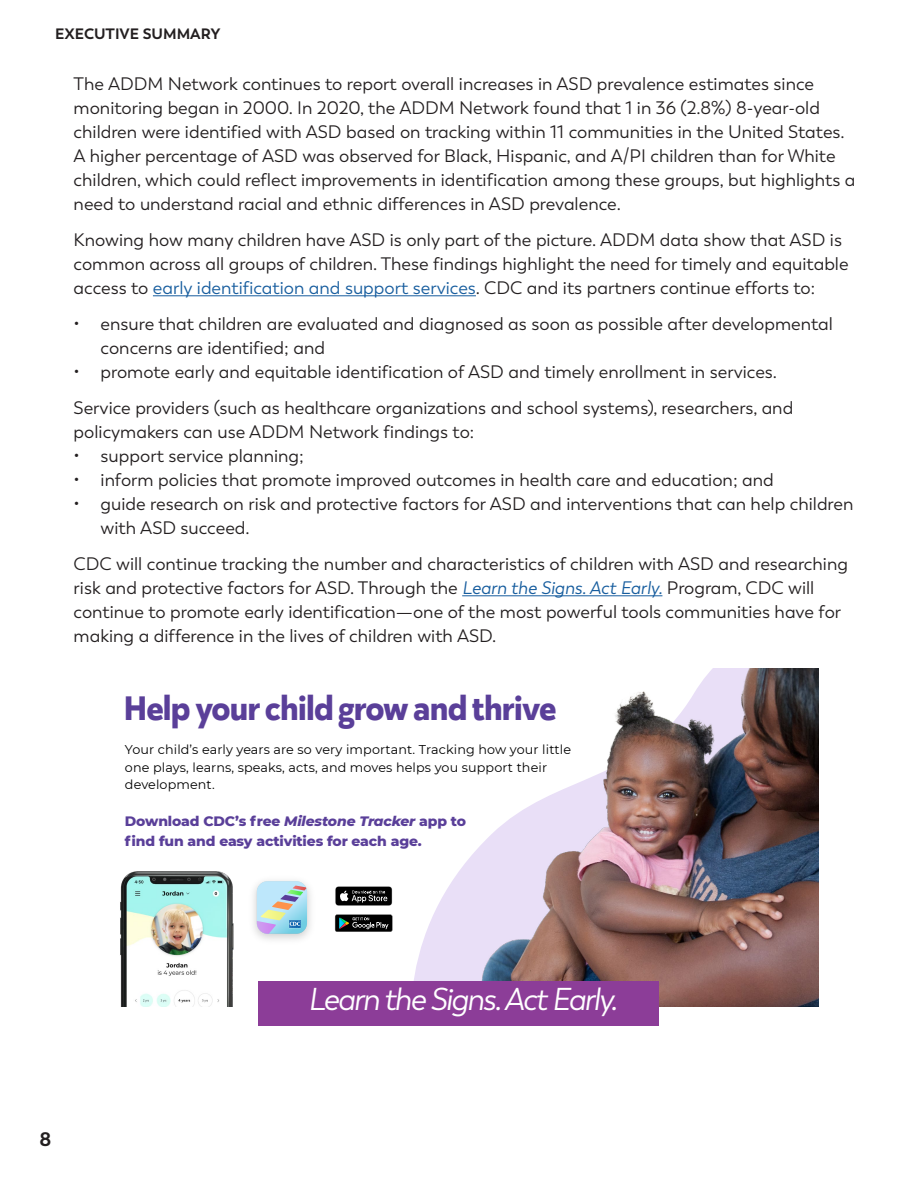
<style>
.page{position:relative;width:918px;height:1188px;background:#fff}
.page>*{position:absolute;margin:0;border:0;box-sizing:border-box;transform-origin:0 0}
.t1{font:700 33.9px "Karu";letter-spacing:-.01em;color:#5a3f99}
.t2{font:italic 31.5px "Trenda";letter-spacing:-.05em;color:#fff}
.FAQs_Bullets{font:700 19.5px "Trenda";color:#231f20}
.Body_1{font:18px/24px "Trenda";color:#231f20}
.Overline{font:700 15px "Trenda";color:#231f20}
.t3{font:800 13.95px/20px "Montserrat";letter-spacing:-.01em;color:#5a3f99}
.t4{font:12.75px/17.5px "Montserrat";letter-spacing:.01em;color:#000}
.s1{color:#175d9e}
.s2{font-style:italic;color:#175d9e}
.s3{font-style:italic}
</style>
<div class="page">
<hr style="left:153px;top:295px;width:323px;height:1px;background:#175d9e">
<hr style="left:462px;top:595px;width:200px;height:1px;background:#175d9e">
<svg style="left:414px;top:904px;width:25px;height:77px;fill:#e9dff7"></svg>
<img style="left:253px;top:880px;width:58px;height:60px">
<svg style="left:257px;top:881px;width:50px;height:53px;background:#b1d1dd"></svg>
<img style="left:120px;top:871px;width:114px;height:112px">
<img style="left:439px;top:668px;width:380px;height:339px">
<svg style="left:120px;top:983px;width:139px;height:24px"></svg>
<svg style="left:339px;top:886px;width:53px;height:20px"></svg>
<img style="left:335px;top:886px;width:4px;height:20px">
<svg style="left:335px;top:915px;width:57px;height:17px"></svg>
<div style="left:259px;top:981px;width:400px;height:45px;background:#8c3d98"></div>
<p class="Overline" style="left:55px;top:24px;width:167px">EXECUTIVE SUMMARY</p>
<p class="Body_1" style="left:74px;top:72px;width:783px">The ADDM Network continues to report overall increases in ASD prevalence estimates since monitoring began in 2000. In 2020, the ADDM Network found that 1 in 36 (2.8%) 8-year-old children were identified with ASD based on tracking within 11 communities in the United States.<br>A higher percentage of ASD was observed for Black, Hispanic, and A/PI children than for White children, which could reflect improvements in identification among these groups, but highlights a need to understand racial and ethnic differences in ASD prevalence.</p>
<p class="Body_1" style="left:74px;top:228px;width:777px">Knowing how many children have ASD is only part of the picture. ADDM data show that ASD is common across all groups of children. These findings highlight the need for timely and equitable access to <span class="s1">early identification and support services</span>. CDC and its partners continue efforts to:</p>
<p class="Body_1" style="left:101px;top:312px;width:734px;text-indent:-27px">• ensure that children are evaluated and diagnosed as soon as possible after developmental concerns are identified; and</p>
<p class="Body_1" style="left:74px;top:360px;width:705px">• promote early and equitable identification of ASD and timely enrollment in services.</p>
<p class="Body_1" style="left:74px;top:396px;width:721px">Service providers (such as healthcare organizations and school systems), researchers, and policymakers can use ADDM Network findings to:</p>
<p class="Body_1" style="left:74px;top:444px;width:232px">• support service planning;</p>
<p class="Body_1" style="left:74px;top:468px;width:702px">• inform policies that promote improved outcomes in health care and education; and</p>
<p class="Body_1" style="left:101px;top:492px;width:754px;text-indent:-27px">• guide research on risk and protective factors for ASD and interventions that can help children with ASD succeed.</p>
<p class="Body_1" style="left:74px;top:552px;width:776px">CDC will continue tracking the number and characteristics of children with ASD and researching risk and protective factors for ASD. Through the <span class="s2">Learn the Signs. Act Early.</span> Program, CDC will continue to promote early identification—one of the most powerful tools communities have for making a difference in the lives of children with ASD.</p>
<p class="t1" style="left:124px;top:684px;width:434px">Help your child grow and thrive</p>
<p class="t4" style="left:125px;top:741px;width:448px">Your child’s early years are so very important. Tracking how your little one plays, learns, speaks, acts, and moves helps you support their development.</p>
<p class="t3" style="left:125px;top:811px;width:343px">Download CDC’s free <span class="s3">Milestone Tracker</span> app to find fun and easy activities for each age.</p>
<p class="FAQs_Bullets" style="left:39px;top:1127px;width:13px">8</p>
<h4 class="t2" style="left:308px;top:981px;width:311px">Learn the Signs. Act Early.</h4>
</div>
